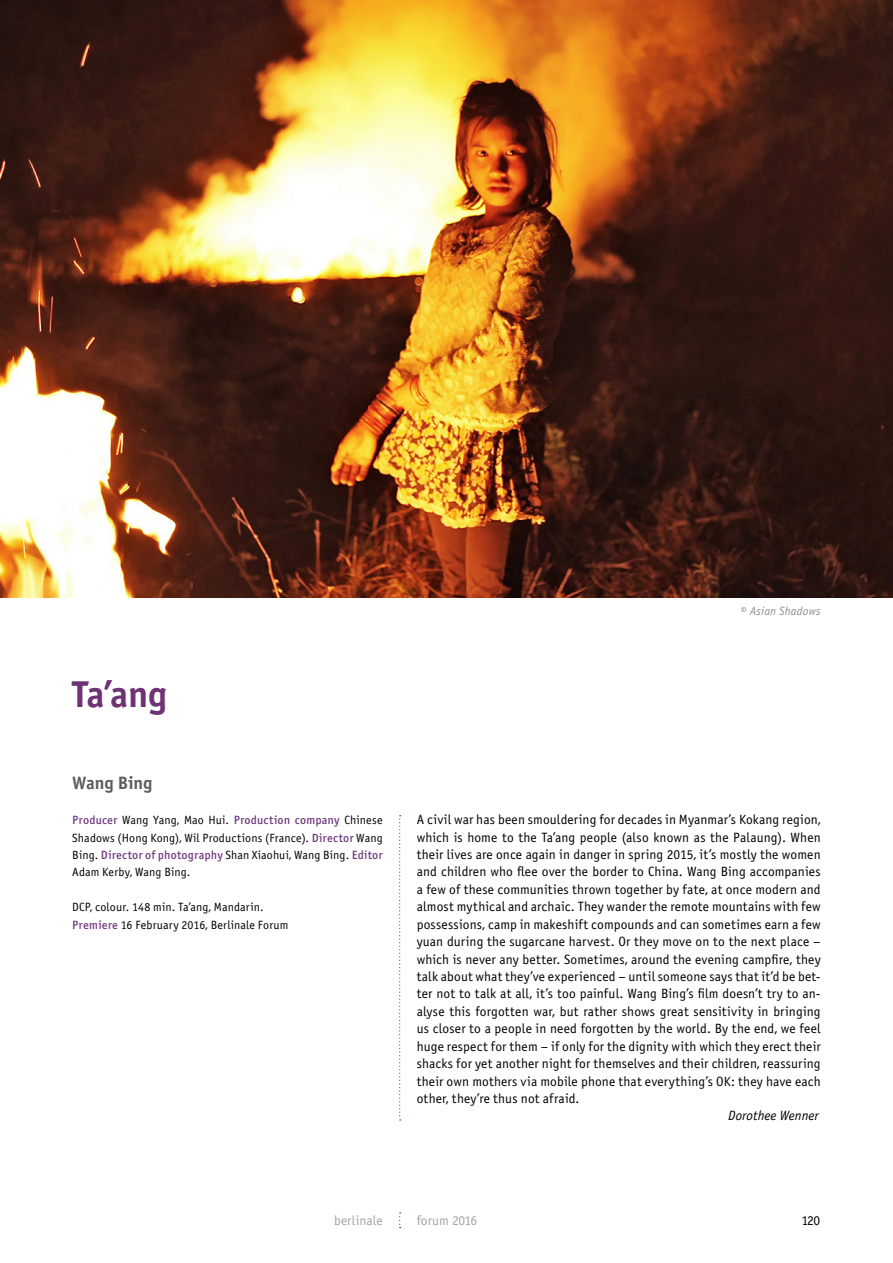
<style>
.page{position:relative;width:893px;height:1263px;background:#fff}
.page>*{position:absolute;margin:0;border:0;box-sizing:border-box;transform-origin:0 0}
.t1{font:37.5px "Officina Sans Bold ITC";color:#6d3374}
.t2{font:18px "Officina Sans Bold ITC";letter-spacing:-.005em;color:#5d5d5c}
.t3{font:13.5px/17.4px "Officina Sans Book ITC";letter-spacing:.01em;color:#000;text-align:justify}
.t4{font:13.5px "Officina Sans Book ITC";color:#a4a4a4}
.t5{font:italic 13.5px "Officina Sans Book ITC";letter-spacing:.005em;color:#000}
.t6{font:12px/17.4px "Officina Sans Book ITC";letter-spacing:.01em;color:#000}
.t7{font:12px "Officina Sans Medium ITC";letter-spacing:.015em;color:#70397e}
.t8{font:italic 12px "Officina Sans Book ITC";letter-spacing:.015em;color:#8f8f8f}
.s1{font-family:"Officina Sans Book ITC";color:#000}
.s2{font-family:"Officina Sans Medium ITC";color:#70397e}
</style>
<div class="page">
<svg style="left:399px;top:1212px;width:2px;height:16px"></svg>
<svg style="left:399px;top:815px;width:2px;height:305px"></svg>
<img style="left:0;top:0;width:893px;height:597px">
<h1 class="t1" style="left:72px;top:671px;width:96px">Ta’ang</h1>
<h2 class="t2" style="left:72px;top:772px;width:82px">Wang Bing</h2>
<p class="t7" style="left:72px;top:813px;width:312px">Producer <span class="s1">Wang Yang, Mao Hui.</span> Production company <span class="s1">Chinese</span></p>
<p class="t6" style="left:72px;top:829px;width:312px">Shadows (Hong Kong), Wil Productions (France). <span class="s2">Director</span> Wang</p>
<p class="t7" style="left:72px;top:848px;width:312px"><span class="s1">Bing.</span> Director of photography <span class="s1">Shan Xiaohui, Wang Bing.</span> Editor</p>
<p class="t6" style="left:72px;top:864px;width:120px">Adam Kerby, Wang Bing.</p>
<p class="t6" style="left:72px;top:899px;width:218px">DCP, colour. 148 min. Ta’ang, Mandarin.<br><span class="s2">Premiere</span> 16 February 2016, Berlinale Forum</p>
<p class="t8" style="left:741px;top:604px;width:81px">© Asian Shadows</p>
<p class="t3" style="left:417px;top:811px;width:406px">A civil war has been smouldering for decades in Myanmar’s Kokang region, which is home to the Ta’ang people (also known as the Palaung). When their lives are once again in danger in spring 2015, it’s mostly the women and children who flee over the border to China. Wang Bing accompanies a few of these communities thrown together by fate, at once modern and almost mythical and archaic. They wander the remote mountains with few possessions, camp in makeshift compounds and can sometimes earn a few yuan during the sugarcane harvest. Or they move on to the next place – which is never any better. Sometimes, around the evening campfire, they talk about what they’ve experienced – until someone says that it’d be bet&shy;ter not to talk at all, it’s too painful. Wang Bing’s film doesn’t try to an&shy;alyse this forgotten war, but rather shows great sensitivity in bringing us closer to a people in need forgotten by the world. By the end, we feel huge respect for them – if only for the dignity with which they erect their shacks for yet another night for themselves and their children, reassuring their own mothers via mobile phone that everything’s OK: they have each other, they’re thus not afraid.</p>
<p class="t5" style="left:728px;top:1108px;width:92px">Dorothee Wenner</p>
<p class="t4" style="left:334px;top:1213px;width:50px">berlinale</p>
<p class="t4" style="left:417px;top:1213px;width:62px">forum 2016</p>
<p class="t3" style="left:801px;top:1212px;width:21px">120</p>
</div>
